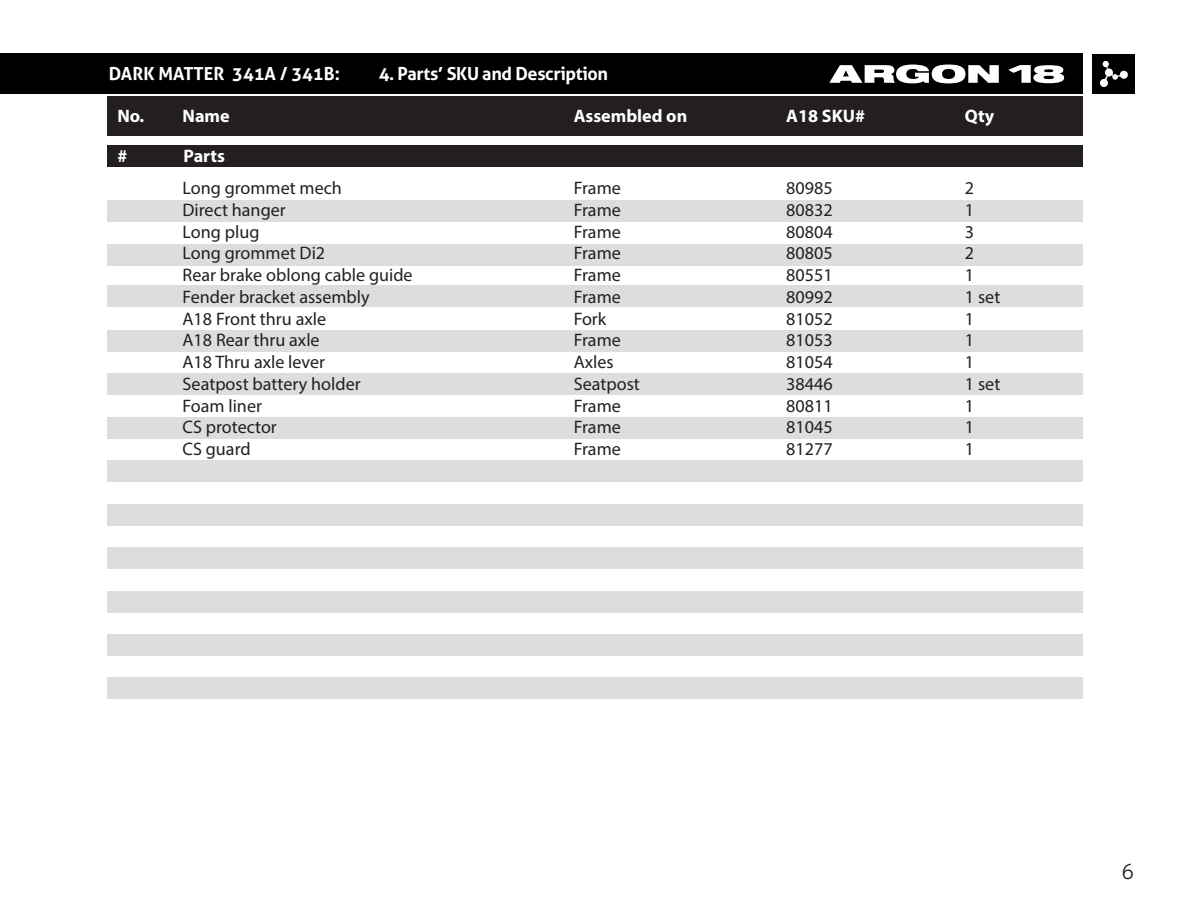
<style>
.page{position:relative;width:1188px;height:918px;background:#fff}
.page>*{position:absolute;margin:0;border:0;box-sizing:border-box;transform-origin:0 0}
.t1{font:300 21px "Aller";color:#231f20}
.t2{font:18.15px/32.5px "Myriad Pro";color:#231f20}
.t3{font:700 18.15px "Myriad Pro";color:#fff}
.page_title{font:700 18px "Aller";letter-spacing:-.02em;color:#fff}
.page_title-2{font:700 18px "Aller";color:#fff}
.s1{font-weight:700;color:#fff}
</style>
<div class="page">
<div style="left:0;top:54px;width:1083px;height:40px;background:#000"></div>
<svg style="left:829px;top:65px;width:170px;height:18px"></svg>
<svg style="left:1008px;top:65px;width:56px;height:18px"></svg>
<div style="left:1093px;top:54px;width:42px;height:40px;background:#000"></div>
<svg style="left:1100px;top:61px;width:28px;height:26px"></svg>
<div style="left:107px;top:96px;width:976px;height:40px;background:#231f20"></div>
<div style="left:107px;top:145px;width:976px;height:22px;background:#231f20"></div>
<div style="left:107px;top:200px;width:976px;height:22px;background:#dcdddf"></div>
<div style="left:107px;top:244px;width:976px;height:22px;background:#dcdddf"></div>
<div style="left:107px;top:286px;width:976px;height:21px;background:#dcdddf"></div>
<div style="left:107px;top:330px;width:976px;height:22px;background:#dcdddf"></div>
<div style="left:107px;top:373px;width:976px;height:22px;background:#dcdddf"></div>
<div style="left:107px;top:417px;width:976px;height:22px;background:#dcdddf"></div>
<div style="left:107px;top:460px;width:976px;height:22px;background:#dcdddf"></div>
<div style="left:107px;top:504px;width:976px;height:21px;background:#dcdddf"></div>
<div style="left:107px;top:547px;width:976px;height:22px;background:#dcdddf"></div>
<div style="left:107px;top:591px;width:976px;height:21px;background:#dcdddf"></div>
<div style="left:107px;top:634px;width:976px;height:22px;background:#dcdddf"></div>
<div style="left:107px;top:678px;width:976px;height:21px;background:#dcdddf"></div>
<p class="page_title-2" style="left:109px;top:63px;width:233px">DARK MATTER 341A / 341B:</p>
<p class="page_title" style="left:379px;top:63px;width:231px">4. Parts’ SKU and Description</p>
<p class="t3" style="left:117px;top:104px;width:114px">No. Name</p>
<p class="t3" style="left:574px;top:104px;width:115px">Assembled on</p>
<p class="t3" style="left:786px;top:104px;width:80px">A18 SKU#</p>
<p class="t3" style="left:965px;top:104px;width:31px">Qty</p>
<p class="t3" style="left:117px;top:144px;width:11px">#</p>
<p class="t2" style="left:183px;top:139px;width:161px"><span class="s1">Parts<br></span>Long grommet mech</p>
<p class="t2" style="left:574px;top:172px;width:49px">Frame</p>
<p class="t2" style="left:786px;top:172px;width:48px">80985</p>
<p class="t2" style="left:965px;top:172px;width:11px">2</p>
<p class="t2" style="left:183px;top:193px;width:105px">Direct hanger</p>
<p class="t2" style="left:574px;top:193px;width:49px">Frame</p>
<p class="t2" style="left:786px;top:193px;width:48px">80832</p>
<p class="t2" style="left:965px;top:193px;width:11px">1</p>
<p class="t2" style="left:183px;top:215px;width:78px">Long plug</p>
<p class="t2" style="left:574px;top:215px;width:49px">Frame</p>
<p class="t2" style="left:786px;top:215px;width:48px">80804</p>
<p class="t2" style="left:965px;top:215px;width:11px">3</p>
<p class="t2" style="left:183px;top:237px;width:144px">Long grommet Di2</p>
<p class="t2" style="left:574px;top:237px;width:49px">Frame</p>
<p class="t2" style="left:786px;top:237px;width:48px">80805</p>
<p class="t2" style="left:965px;top:237px;width:11px">2</p>
<p class="t2" style="left:183px;top:259px;width:232px">Rear brake oblong cable guide</p>
<p class="t2" style="left:574px;top:259px;width:49px">Frame</p>
<p class="t2" style="left:786px;top:259px;width:48px">80551</p>
<p class="t2" style="left:965px;top:259px;width:11px">1</p>
<p class="t2" style="left:183px;top:280px;width:189px">Fender bracket assembly</p>
<p class="t2" style="left:574px;top:280px;width:49px">Frame</p>
<p class="t2" style="left:786px;top:280px;width:48px">80992</p>
<p class="t2" style="left:965px;top:280px;width:37px">1 set</p>
<p class="t2" style="left:183px;top:302px;width:145px">A18 Front thru axle</p>
<p class="t2" style="left:574px;top:302px;width:34px">Fork</p>
<p class="t2" style="left:786px;top:302px;width:48px">81052</p>
<p class="t2" style="left:965px;top:302px;width:11px">1</p>
<p class="t2" style="left:183px;top:324px;width:139px">A18 Rear thru axle</p>
<p class="t2" style="left:574px;top:324px;width:49px">Frame</p>
<p class="t2" style="left:786px;top:324px;width:48px">81053</p>
<p class="t2" style="left:965px;top:324px;width:11px">1</p>
<p class="t2" style="left:183px;top:345px;width:144px">A18 Thru axle lever</p>
<p class="t2" style="left:574px;top:345px;width:41px">Axles</p>
<p class="t2" style="left:786px;top:345px;width:48px">81054</p>
<p class="t2" style="left:965px;top:345px;width:11px">1</p>
<p class="t2" style="left:183px;top:367px;width:180px">Seatpost battery holder</p>
<p class="t2" style="left:574px;top:367px;width:68px">Seatpost</p>
<p class="t2" style="left:786px;top:367px;width:48px">38446</p>
<p class="t2" style="left:965px;top:367px;width:37px">1 set</p>
<p class="t2" style="left:183px;top:389px;width:81px">Foam liner</p>
<p class="t2" style="left:574px;top:389px;width:49px">Frame</p>
<p class="t2" style="left:786px;top:389px;width:48px">80811</p>
<p class="t2" style="left:965px;top:389px;width:11px">1</p>
<p class="t2" style="left:183px;top:411px;width:96px">CS protector</p>
<p class="t2" style="left:574px;top:411px;width:49px">Frame</p>
<p class="t2" style="left:786px;top:411px;width:48px">81045</p>
<p class="t2" style="left:965px;top:411px;width:11px">1</p>
<p class="t2" style="left:183px;top:432px;width:70px">CS guard</p>
<p class="t2" style="left:574px;top:432px;width:49px">Frame</p>
<p class="t2" style="left:786px;top:432px;width:48px">81277</p>
<p class="t2" style="left:965px;top:432px;width:11px">1</p>
<p class="t1" style="left:1121px;top:859px;width:14px">6</p>
</div>
